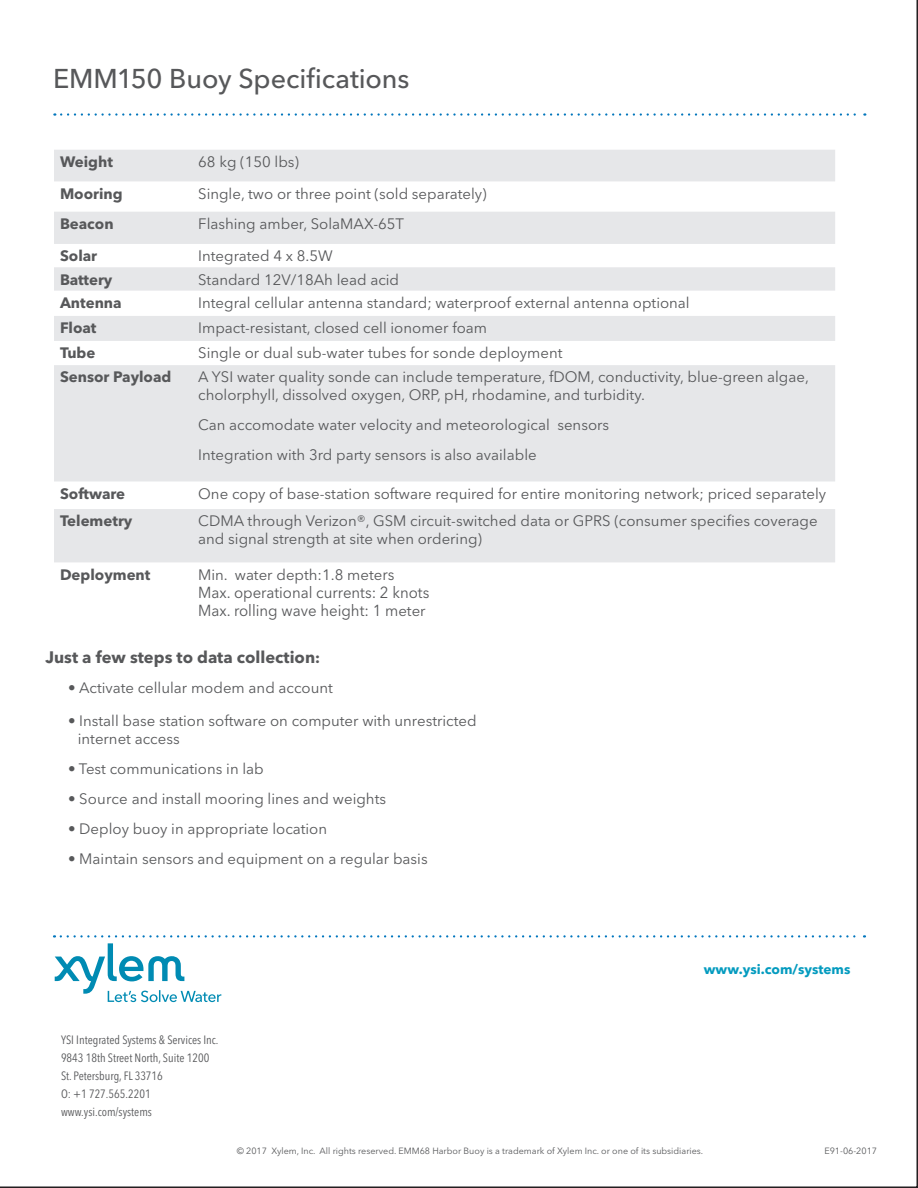
<style>
.page{position:relative;width:918px;height:1188px;background:#fff}
.page>*{position:absolute;margin:0;border:0;box-sizing:border-box;transform-origin:0 0}
.Subtitle__back{font:500 27px "Avenir Next LT Pro";letter-spacing:-.005em;color:#57585a}
.t1{font:700 16.5px "Avenir Next LT Pro";color:#57585a}
.Chart_Body{font:15.9px "Avenir Next LT Pro";color:#57585a;scale:.94 1}
.Chart_Body-2{font:15px/18px "Avenir Next LT Pro";color:#57585a}
.Chart_Body-3{font:700 15px "Avenir Next LT Pro";color:#57585a}
.t2{font:700 13.5px "Avenir Next LT Pro";color:#049bbf}
.Address{font:condensed 12px "Avenir Next LT Pro";color:#57585a}
.Legal_Copy{font:9px "Avenir Next LT Pro";color:#57585a}
.s1{font-size:15.9px}
.s2{font-size:15px}
</style>
<div class="page">
<svg style="left:61px;top:113px;width:804px;height:3px"></svg>
<svg style="left:54px;top:150px;width:781px;height:412px;fill:#e6e7e9"></svg>
<svg style="left:54px;top:935px;width:811px;height:67px"></svg>
<p class="Subtitle__back" style="left:53px;top:62px;width:358px">EMM150 Buoy Specifications</p>
<p class="Chart_Body-3" style="left:60px;top:153px;width:54px">Weight</p>
<p class="Chart_Body-2" style="left:198px;top:153px;width:102px">68 kg (150 lbs)</p>
<p class="Chart_Body-3" style="left:60px;top:184px;width:64px">Mooring</p>
<p class="Chart_Body-2" style="left:198px;top:185px;width:290px">Single, two or three point (sold separately)</p>
<p class="Chart_Body-3" style="left:60px;top:215px;width:55px">Beacon</p>
<p class="Chart_Body-2" style="left:198px;top:215px;width:207px">Flashing amber, SolaMAX-65T</p>
<p class="Chart_Body-3" style="left:60px;top:247px;width:39px">Solar</p>
<p class="Chart_Body-2" style="left:198px;top:247px;width:136px">Integrated 4 x 8.5W</p>
<p class="Chart_Body-3" style="left:60px;top:270px;width:54px">Battery</p>
<p class="Chart_Body-2" style="left:198px;top:270px;width:202px">Standard 12V/18Ah lead acid</p>
<p class="Chart_Body-3" style="left:60px;top:294px;width:63px">Antenna</p>
<p class="Chart_Body-2" style="left:198px;top:294px;width:493px">Integral cellular antenna standard; waterproof external antenna optional</p>
<p class="Chart_Body-3" style="left:60px;top:319px;width:38px">Float</p>
<p class="Chart_Body-2" style="left:198px;top:319px;width:290px">Impact-resistant, closed cell ionomer foam</p>
<p class="Chart_Body-3" style="left:60px;top:344px;width:37px">Tube</p>
<p class="Chart_Body-2" style="left:198px;top:344px;width:366px">Single or dual sub-water tubes for sonde deployment</p>
<p class="Chart_Body-3" style="left:60px;top:368px;width:113px">Sensor Payload</p>
<p class="Chart_Body-2" style="left:198px;top:368px;width:612px">A YSI water quality sonde can include temperature, fDOM, conductivity, blue-green algae, cholorphyll, dissolved oxygen, ORP, pH, rhodamine, and turbidity.</p>
<p class="Chart_Body-2" style="left:198px;top:416px;width:412px">Can accomodate water velocity and meteorological sensors</p>
<p class="Chart_Body-2" style="left:198px;top:446px;width:340px">Integration with 3rd party sensors is also available</p>
<p class="Chart_Body-3" style="left:60px;top:484px;width:67px">Software</p>
<p class="Chart_Body-2" style="left:198px;top:485px;width:629px">One copy of base-station software required for entire monitoring network; priced separately</p>
<p class="Chart_Body-3" style="left:60px;top:512px;width:74px">Telemetry</p>
<p class="Chart_Body-2" style="left:198px;top:512px;width:621px">CDMA through Verizon®, GSM circuit-switched data or GPRS (consumer specifies coverage and signal strength at site when ordering)</p>
<p class="Chart_Body-3" style="left:60px;top:565px;width:92px">Deployment</p>
<p class="Chart_Body-2" style="left:198px;top:566px;width:198px">Min. water depth:1.8 mete<span class="s1">rs</span></p>
<p class="Chart_Body" style="left:198px;top:583px;width:247px">Max. operational currents: 2 knots</p>
<p class="Chart_Body" style="left:198px;top:601px;width:243px">Max. rolling wave height: 1 m<span class="s2">eter</span></p>
<p class="t1" style="left:45px;top:647px;width:276px">Just a few steps to data collection<span class="s2">:</span></p>
<p class="Chart_Body-2" style="left:68px;top:679px;width:266px">• Activate cellular modem and account</p>
<p class="Chart_Body-2" style="left:68px;top:712px;width:410px">• Install base station software on computer with unrestricted</p>
<p class="Chart_Body-2" style="left:78px;top:730px;width:103px">internet access</p>
<p class="Chart_Body-2" style="left:68px;top:760px;width:197px">• Test communications in lab</p>
<p class="Chart_Body-2" style="left:68px;top:790px;width:320px">• Source and install mooring lines and weights</p>
<p class="Chart_Body-2" style="left:68px;top:820px;width:261px">• Deploy buoy in appropriate location</p>
<p class="Chart_Body-2" style="left:68px;top:850px;width:361px">• Maintain sensors and equipment on a regular basis</p>
<p class="Address" style="left:61px;top:1033px;width:159px">YSI Integrated Systems &amp; Services Inc.</p>
<p class="Address" style="left:61px;top:1051px;width:150px">9843 18th Street North, Suite 1200</p>
<p class="Address" style="left:61px;top:1069px;width:103px">St. Petersburg, FL 33716</p>
<p class="Address" style="left:61px;top:1087px;width:91px">O: +1 727.565.2201</p>
<p class="Address" style="left:61px;top:1105px;width:92px">www.ysi.com/systems</p>
<p class="t2" style="left:704px;top:961px;width:148px">www.ysi.com/systems</p>
<p class="Legal_Copy" style="left:237px;top:1145px;width:468px">© 2017 Xylem, Inc. All rights reserved. EMM68 Harbor Buoy is a trademark of Xylem Inc. or one of its subsidiaries.</p>
<p class="Legal_Copy" style="left:824px;top:1145px;width:54px">E91-06-2017</p>
</div>
